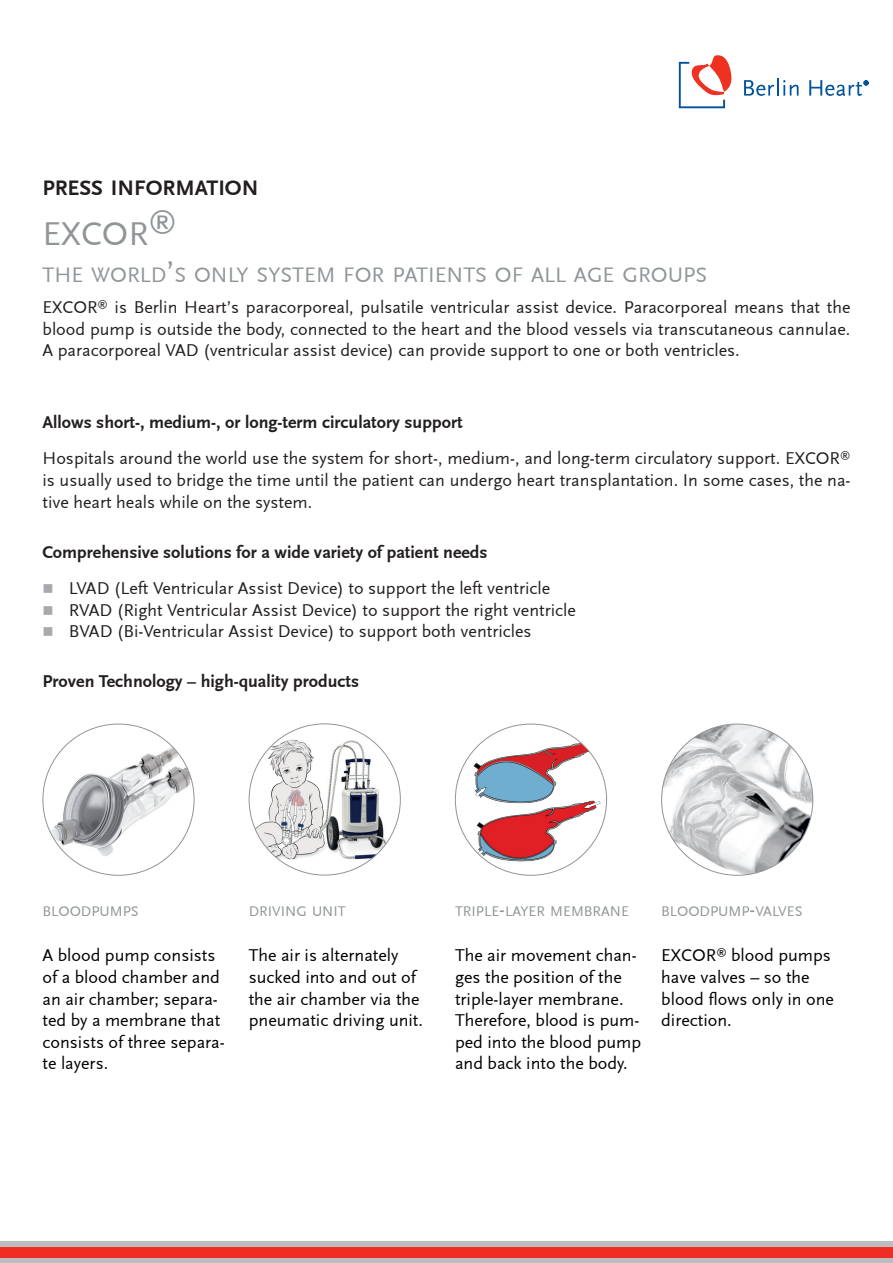
<style>
.page{position:relative;width:893px;height:1263px;background:#fff}
.page>*{position:absolute;margin:0;border:0;box-sizing:border-box;transform-origin:0 0}
.t1{font:34.65px "Scala Sans LF";color:#909597}
.t2{font:28.8px "Scala Sans LF";color:#909597}
.t3{font:22.05px "Scala Sans LF";color:#909597}
.t4{font:700 22.05px "Scala Sans LF";color:#231f20}
.t5{font:18px/21.6px "Scala Sans LF";color:#231f20;text-align:justify}
.t6{font:18px/21.6px "Scala Sans LF";color:#000}
.t7{font:700 18px "Scala Sans LF";color:#231f20}
.t8{font:14.7px "Scala Sans LF";color:#909597}
.s1{font-size:31.5px}
.s2{color:#a8a9ad}
.s3{font-size:21px}
</style>
<div class="page">
<div style="left:0;top:1241px;width:893px;height:22px;background:#bcbdc0"></div>
<div style="left:0;top:1247px;width:893px;height:10px;background:#ee2e22"></div>
<svg style="left:679px;top:55px;width:53px;height:53px"></svg>
<svg style="left:744px;top:79px;width:54px;height:17px"></svg>
<svg style="left:809px;top:80px;width:59px;height:16px"></svg>
<img style="left:43px;top:746px;width:151px;height:118px">
<img style="left:249px;top:740px;width:151px;height:119px">
<img style="left:468px;top:734px;width:139px;height:131px">
<img style="left:662px;top:724px;width:151px;height:151px;border-radius:76px">
<p class="t4" style="left:43px;top:176px;width:218px">PRESS INFORMATION</p>
<h1 class="t1" style="left:43px;top:215px;width:108px">EXCOR</h1>
<h2 class="t2" style="left:149px;top:204px;width:30px">®</h2>
<p class="t3" style="left:43px;top:263px;width:666px">THE WORLD<span class="s1">’</span>S ONLY SYSTEM FOR PATIENTS OF ALL AGE GROUPS</p>
<p class="t5" style="left:43px;top:297px;width:809px">EXCOR<sup>®</sup> is Berlin Heart’s paracorporeal, pulsatile ventricular assist device. Paracorporeal means that the blood pump is outside the body, connected to the heart and the blood vessels via transcutaneous cannulae.<br>A paracorporeal VAD (ventricular assist device) can provide support to one or both ventricles.</p>
<p class="t7" style="left:43px;top:412px;width:422px">Allows short-, medium-, or long-term circulatory support</p>
<p class="t5" style="left:43px;top:448px;width:809px">Hospitals around the world use the system for short-, medium-, and long-term circulatory support. EXCOR<sup>® </sup>is usually used to bridge the time until the patient can undergo heart transplantation. In some cases, the na&shy;tive heart heals while on the system.</p>
<p class="t7" style="left:43px;top:542px;width:446px">Comprehensive solutions for a wide variety of patient needs</p>
<p class="t5" style="left:43px;top:578px;width:509px"><span class="s2">■</span> LVAD (Left Ventricular Assist Device) to support the left ventricle</p>
<p class="t5" style="left:43px;top:599px;width:535px"><span class="s2">■</span> RVAD (Right Ventricular Assist Device) to support the right ventricle</p>
<p class="t5" style="left:43px;top:621px;width:491px"><span class="s2">■</span> BVAD (Bi-Ventricular Assist Device) to support both ventricles</p>
<p class="t7" style="left:43px;top:672px;width:318px">Proven Technology – high-quality products</p>
<p class="t8" style="left:43px;top:903px;width:98px">BLOODPUMPS</p>
<p class="t8" style="left:249px;top:903px;width:99px">DRIVING UNIT</p>
<p class="t8" style="left:455px;top:903px;width:176px">TRIPLE<span class="s3">-</span>LAYER MEMBRANE</p>
<p class="t8" style="left:661px;top:903px;width:143px">BLOODPUMP<span class="s3">-</span>VALVES</p>
<p class="t6" style="left:43px;top:945px;width:184px">A blood pump consists of a blood chamber and an air chamber; separa&shy;ted by a membrane that consists of three separa&shy;te layers.</p>
<p class="t6" style="left:249px;top:945px;width:176px">The air is alternately sucked into and out of the air chamber via the pneumatic driving unit.</p>
<p class="t6" style="left:455px;top:945px;width:188px">The air movement chan&shy;ges the position of the triple-layer membrane.<br>Therefore, blood is pum&shy;ped into the blood pump and back into the body.</p>
<p class="t6" style="left:661px;top:945px;width:174px">EXCOR<sup>®</sup> blood pumps have valves – so the blood flows only in one direction.</p>
</div>
